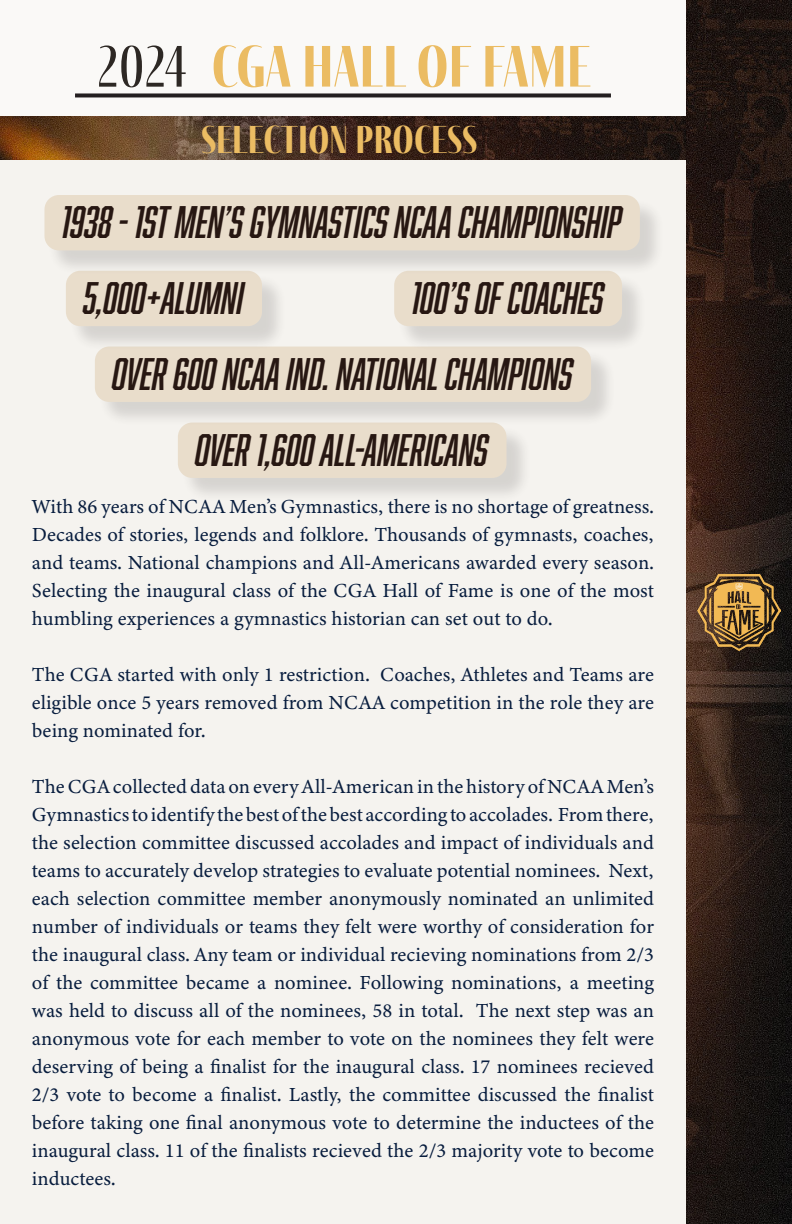
<style>
.page{position:relative;width:792px;height:1224px;background:#fff}
.page>*{position:absolute;margin:0;border:0;box-sizing:border-box;transform-origin:0 0}
.t1{font:700 60px "Fino Sans";color:#ebbc63}
.t2{font:italic 42px "Abolition";color:#271712}
.t3{font:700 40px "Fino Sans";color:#ebbc63}
.t4{font:20px/28px "Minion Variable Concept";color:#081d3e;text-align:justify}
.s1{font-weight:400;font-size:60.2px;color:#2d2824}
</style>
<div class="page">
<div style="left:0;top:0;width:686px;height:1224px;background:#f5f3ef"></div>
<img style="left:686px;top:0;width:106px;height:1224px">
<img style="left:698px;top:575px;width:82px;height:75px">
<svg style="left:75px;top:93px;width:536px;height:4px;background:#3c3839"></svg>
<img style="left:0;top:116px;width:686px;height:43px">
<div style="left:47px;top:198px;width:618px;height:77px;background:#231f20;opacity:.75"></div>
<div style="left:44px;top:195px;width:596px;height:55px;background:#e9ddcb;border-radius:14px"></div>
<div style="left:69px;top:274px;width:218px;height:77px;background:#231f20;opacity:.75"></div>
<div style="left:66px;top:271px;width:196px;height:55px;background:#e9ddcb;border-radius:14px"></div>
<div style="left:397px;top:274px;width:250px;height:77px;background:#231f20;opacity:.75"></div>
<div style="left:394px;top:271px;width:228px;height:55px;background:#e9ddcb;border-radius:14px"></div>
<div style="left:181px;top:426px;width:351px;height:77px;background:#231f20;opacity:.75"></div>
<div style="left:178px;top:423px;width:329px;height:55px;background:#e9ddcb;border-radius:14px"></div>
<div style="left:98px;top:350px;width:518px;height:77px;background:#231f20;opacity:.75"></div>
<div style="left:95px;top:347px;width:496px;height:55px;background:#e9ddcb;border-radius:14px"></div>
<p class="t1" style="left:97px;top:31px;width:495px"><span class="s1">2024</span> CGA HALL OF FAME</p>
<p class="t3" style="left:201px;top:116px;width:278px">SELECTION PROCESS</p>
<p class="t2" style="left:62px;top:198px;width:561px">1938 - 1ST MEN’S GYMNASTICS NCAA CHAMPIONSHIP</p>
<p class="t2" style="left:84px;top:274px;width:162px">5,000+ALUMNI</p>
<p class="t2" style="left:412px;top:274px;width:194px">100’S OF COACHES</p>
<p class="t2" style="left:113px;top:350px;width:462px">OVER 600 NCAA IND. NATIONAL CHAMPIONS</p>
<p class="t2" style="left:196px;top:426px;width:294px">OVER 1,600 ALL-AMERICANS</p>
<p class="t4" style="left:32px;top:492px;width:624px">With 86 years of NCAA Men’s Gymnastics, there is no shortage of greatness.<br>Decades of stories, legends and folklore. Thousands of gymnasts, coaches, and teams. National champions and All-Americans awarded every season.<br>Selecting the inaugural class of the CGA Hall of Fame is one of the most humbling experiences a gymnastics historian can set out to do.</p>
<p class="t4" style="left:32px;top:660px;width:624px">The CGA started with only 1 restriction. Coaches, Athletes and Teams are eligible once 5 years removed from NCAA competition in the role they are being nominated for.</p>
<p class="t4" style="left:32px;top:772px;width:624px">The CGA collected data on every All-American in the history of NCAA Men’s Gymnastics to identify the best of the best according to accolades. From there, the selection committee discussed accolades and impact of individuals and teams to accurately develop strategies to evaluate potential nominees. Next, each selection committee member anonymously nominated an unlimited number of individuals or teams they felt were worthy of consideration for the inaugural class. Any team or individual recieving nominations from 2/3 of the committee became a nominee. Following nominations, a meeting was held to discuss all of the nominees, 58 in total. The next step was an anonymous vote for each member to vote on the nominees they felt were deserving of being a finalist for the inaugural class. 17 nominees recieved 2/3 vote to become a finalist. Lastly, the committee discussed the finalist before taking one final anonymous vote to determine the inductees of the inaugural class. 11 of the finalists recieved the 2/3 majority vote to become inductees.</p>
</div>
